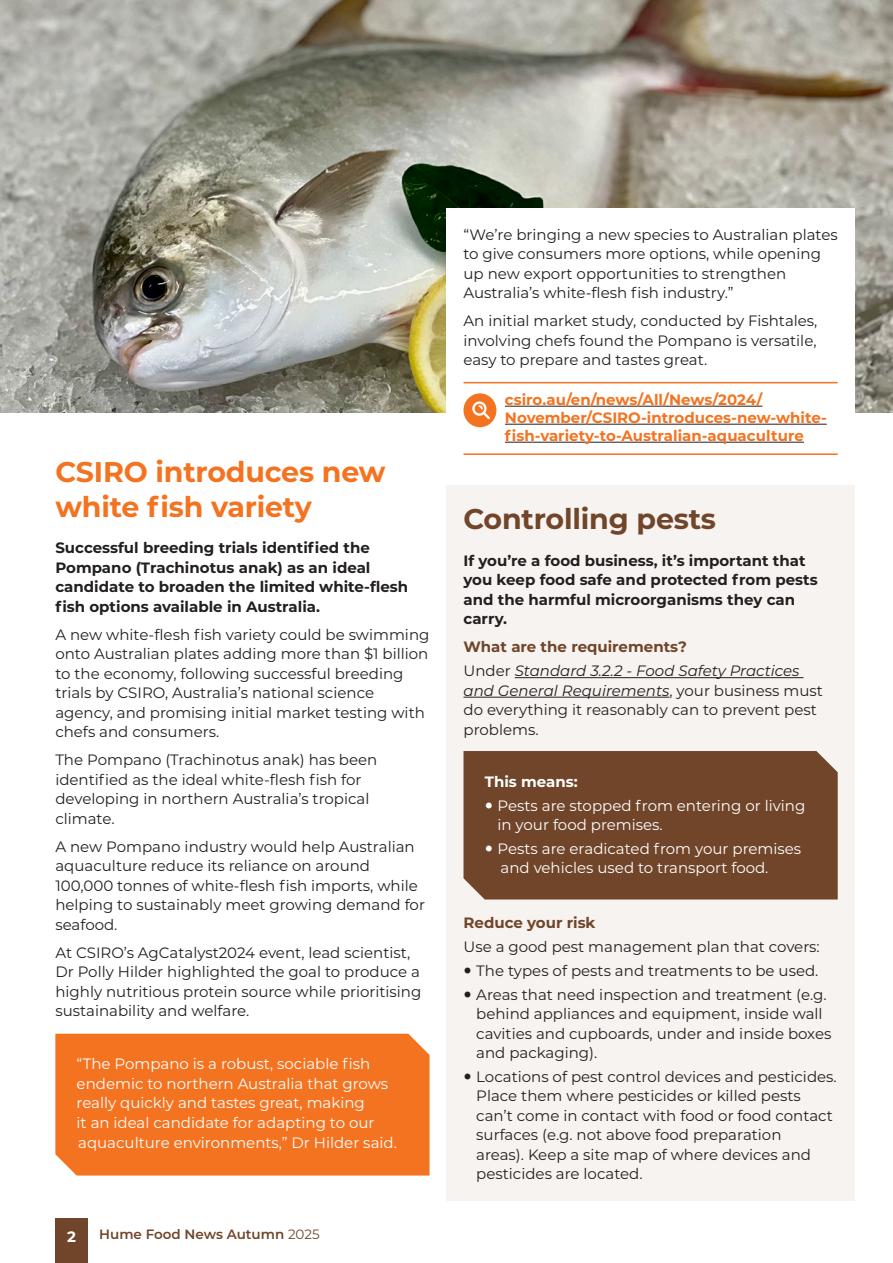
<style>
.page{position:relative;width:893px;height:1263px;background:#fff}
.page>*{position:absolute;margin:0;border:0;box-sizing:border-box;transform-origin:0 0}
.Heading_20pt{font:700 28.5px/34.2px "Montserrat";letter-spacing:-.005em;color:#f47321}
.Heading_20pt-2{font:700 28.5px "Montserrat";letter-spacing:-.005em;color:#70452a}
.Bodycopy{font:15px/19.5px "Montserrat";color:#231f20}
.Bodycopy-2{font:15px/19.5px "Montserrat";color:#fff}
.Bodycopy-3{font:700 15px/19.5px "Montserrat";color:#231f20}
.Subheading_10pt{font:700 15px/18px "Montserrat";color:#f47321}
.Bodycopy-4{font:700 15px "Montserrat";color:#70452a}
.Bodycopy-5{font:700 15px "Montserrat";color:#fff}
.t1{font:600 13.5px "Montserrat";color:#70452a}
.s1{font-weight:400}
.s2{font-style:italic}
</style>
<div class="page">
<img style="left:0;top:0;width:893px;height:412px">
<div style="left:55px;top:1218px;width:33px;height:45px;background:#70452a"></div>
<div style="left:55px;top:1034px;width:375px;height:141px;background:#f47321"></div>
<div style="left:446px;top:485px;width:409px;height:715px;background:#f6f3f0"></div>
<hr style="left:515px;top:677px;width:288px;height:1px;background:#231f20">
<hr style="left:463px;top:697px;width:206px;height:1px;background:#231f20">
<div style="left:463px;top:751px;width:375px;height:148px;background:#70452a"></div>
<div style="left:446px;top:208px;width:409px;height:264px;background:#fff"></div>
<hr style="left:463px;top:382px;width:375px;height:1px;background:#f47321">
<hr style="left:505px;top:406px;width:257px;height:1px;background:#231f20">
<hr style="left:505px;top:424px;width:322px;height:1px;background:#231f20">
<hr style="left:463px;top:453px;width:375px;height:2px;background:#f47321">
<hr style="left:505px;top:442px;width:299px;height:1px;background:#231f20">
<div style="left:463px;top:393px;width:33px;height:34px;background:#f47321;border-radius:50%"></div>
<svg style="left:472px;top:401px;width:18px;height:18px"></svg>
<svg style="left:486px;top:802px;width:6px;height:6px"></svg>
<svg style="left:486px;top:845px;width:6px;height:6px"></svg>
<p class="Heading_20pt" style="left:55px;top:454px;width:332px">CSIRO introduces new white fish variety</p>
<p class="Bodycopy-3" style="left:55px;top:537px;width:354px">Successful breeding trials identified the Pompano (Trachinotus anak) as an ideal candidate to broaden the limited white-flesh fish options available in Australia.</p>
<p class="Bodycopy" style="left:55px;top:624px;width:376px">A new white-flesh fish variety could be swimming onto Australian plates adding more than $1 billion to the economy, following successful breeding trials by CSIRO, Australia’s national science agency, and promising initial market testing with chefs and consumers.</p>
<p class="Bodycopy" style="left:55px;top:749px;width:324px">The Pompano (Trachinotus anak) has been identified as the ideal white-flesh fish for developing in northern Australia’s tropical climate.</p>
<p class="Bodycopy" style="left:55px;top:836px;width:371px">A new Pompano industry would help Australian aquaculture reduce its reliance on around 100,000 tonnes of white-flesh fish imports, while helping to sustainably meet growing demand for seafood.</p>
<p class="Bodycopy" style="left:55px;top:942px;width:368px">At CSIRO’s AgCatalyst2024 event, lead scientist, Dr Polly Hilder highlighted the goal to produce a highly nutritious protein source while prioritising sustainability and welfare.</p>
<p class="Bodycopy-2" style="left:77px;top:1054px;width:322px">“The Pompano is a robust, sociable fish endemic to northern Australia that grows really quickly and tastes great, making<br>it an ideal candidate for adapting to our aquaculture environments,” Dr Hilder said.</p>
<p class="Bodycopy-5" style="left:67px;top:1225px;width:10px">2</p>
<p class="t1" style="left:99px;top:1225px;width:222px">Hume Food News Autumn <span class="s1">2025</span></p>
<p class="Bodycopy" style="left:463px;top:224px;width:376px">“We’re bringing a new species to Australian plates to give consumers more options, while opening up new export opportunities to strengthen Australia’s white-flesh fish industry.”</p>
<p class="Bodycopy" style="left:463px;top:311px;width:355px;text-align:justify">An initial market study, conducted by Fishtales, involving chefs found the Pompano is versatile, easy to prepare and tastes great.</p>
<p class="Subheading_10pt" style="left:505px;top:390px;width:323px">csiro.au/en/news/All/News/2024/<br>November/CSIRO-introduces-new-white&shy;fish-variety-to-Australian-aquaculture</p>
<p class="Heading_20pt-2" style="left:463px;top:499px;width:254px">Controlling pests</p>
<p class="Bodycopy-3" style="left:463px;top:550px;width:356px">If you’re a food business, it’s important that you keep food safe and protected from pests and the harmful microorganisms they can carry.</p>
<p class="Bodycopy-4" style="left:463px;top:636px;width:225px">What are the requirements?</p>
<p class="Bodycopy" style="left:463px;top:660px;width:361px">Under <span class="s2">Standard 3.2.2 - Food Safety Practices and General Requirements</span>, your business must do everything it reasonably can to prevent pest problems.</p>
<p class="Bodycopy-5" style="left:485px;top:771px;width:94px">This means:</p>
<p class="Bodycopy-2" style="left:497px;top:795px;width:309px">Pests are stopped from entering or living in your food premises.</p>
<p class="Bodycopy-2" style="left:497px;top:838px;width:305px">Pests are eradicated from your premises and vehicles used to transport food.</p>
<p class="Bodycopy-4" style="left:463px;top:912px;width:134px">Reduce your risk</p>
<p class="Bodycopy" style="left:463px;top:936px;width:358px">Use a good pest management plan that covers:</p>
<p class="Bodycopy" style="left:476px;top:960px;width:344px">The types of pests and treatments to be used.</p>
<p class="Bodycopy" style="left:476px;top:984px;width:357px">Areas that need inspection and treatment (e.g. behind appliances and equipment, inside wall cavities and cupboards, under and inside boxes and packaging).</p>
<p class="Bodycopy" style="left:476px;top:1066px;width:362px">Locations of pest control devices and pesticides.<br>Place them where pesticides or killed pests can’t come in contact with food or food contact surfaces (e.g. not above food preparation<br>areas). Keep a site map of where devices and pesticides are located.</p>
</div>
